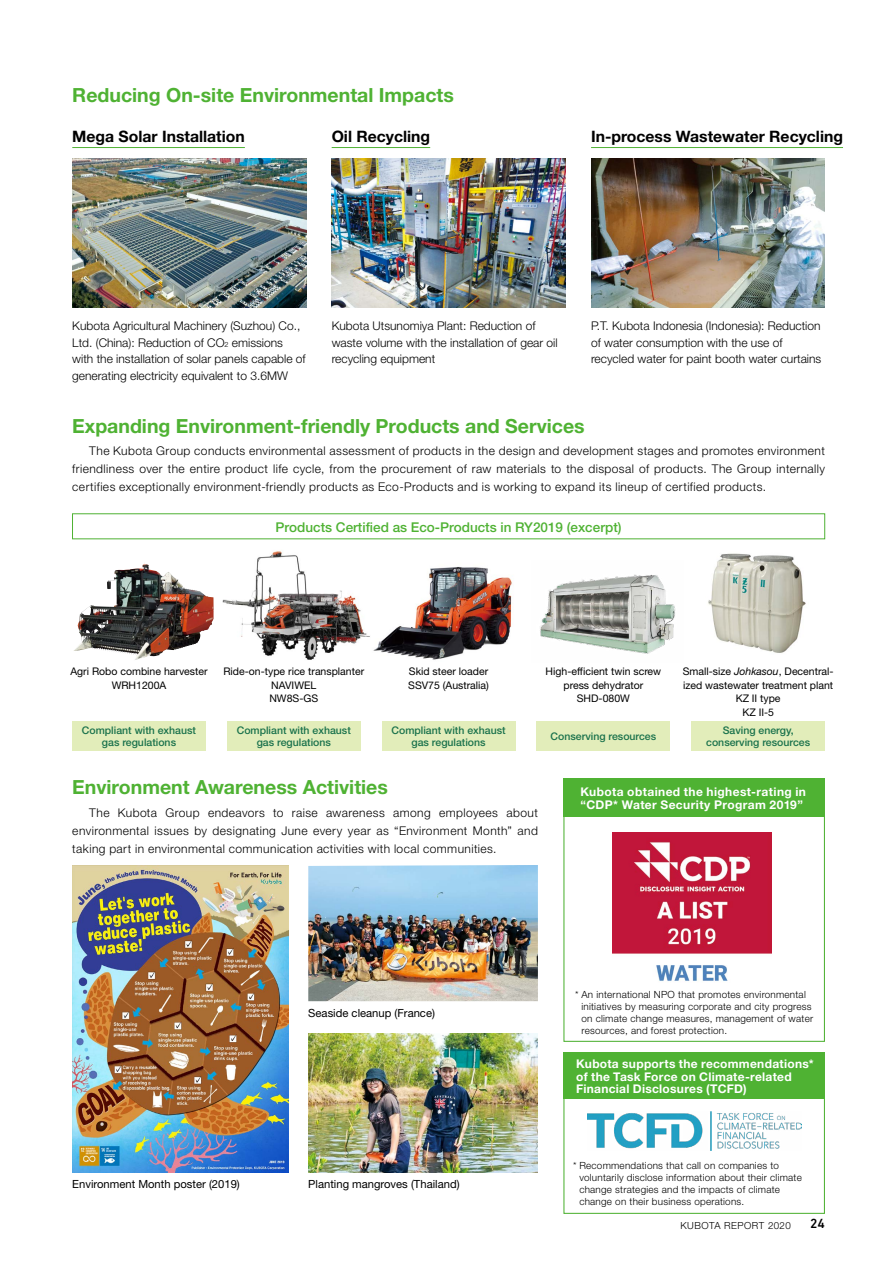
<style>
.page{position:relative;width:893px;height:1263px;background:#fff}
.page>*{position:absolute;margin:0;border:0;box-sizing:border-box;transform-origin:0 0}
.t1{font:700 19.5px "Helvetica Neue LT Std";color:#4fb233}
.t2{font:700 15.75px "Helvetica Neue LT Std";color:#000}
.t3{font:500 13.5px "Helvetica Neue LT Std";color:#4fb233}
.t4{font:500 13.5px "DIN Next LT Pro";color:#000}
.t5{font:300 12px/16.5px "Helvetica Neue LT Std";color:#000}
.t6{font:700 12px/12.8px "Helvetica Neue LT Std";letter-spacing:.025em;color:#fff}
.t7{font:11.25px "Helvetica Neue LT Std";color:#000}
.t8{font:10.5px/13.5px "Helvetica Neue LT Std";color:#000;text-align:center}
.t9{font:500 10.5px/11.2px "Helvetica Neue LT Std";color:#1a724c;text-align:center}
.t10{font:300 9.9px/12px "Helvetica Neue LT Std";letter-spacing:.025em;color:#000}
.t11{font:300 9.75px "Helvetica Neue LT Std";letter-spacing:.05em;color:#000}
.s1{font-size:7.2px}
.s2{font-style:italic}
</style>
<div class="page">
<img style="left:91px;top:563px;width:54px;height:44px">
<img style="left:377px;top:567px;width:135px;height:93px">
<div style="left:563px;top:1056px;width:262px;height:158px;border:1px solid #4fb233"></div>
<div style="left:563px;top:778px;width:262px;height:264px;border:1px solid #4fb233"></div>
<img style="left:72px;top:866px;width:217px;height:306px">
<img style="left:591px;top:159px;width:234px;height:148px">
<img style="left:332px;top:159px;width:234px;height:148px">
<img style="left:72px;top:159px;width:234px;height:148px">
<img style="left:209px;top:551px;width:168px;height:109px">
<img style="left:540px;top:574px;width:136px;height:80px">
<img style="left:708px;top:553px;width:98px;height:100px">
<hr style="left:72px;top:147px;width:173px;height:1px;background:#4fb233">
<hr style="left:332px;top:147px;width:98px;height:1px;background:#4fb233">
<hr style="left:591px;top:147px;width:252px;height:1px;background:#4fb233">
<div style="left:72px;top:513px;width:753px;height:26px;border:1px solid #4fb233"></div>
<div style="left:72px;top:721px;width:134px;height:29px;background:#e2edba"></div>
<div style="left:691px;top:721px;width:134px;height:29px;background:#e2edba"></div>
<div style="left:537px;top:721px;width:133px;height:29px;background:#e2edba"></div>
<div style="left:227px;top:721px;width:134px;height:29px;background:#e2edba"></div>
<div style="left:382px;top:721px;width:133px;height:29px;background:#e2edba"></div>
<img style="left:308px;top:865px;width:230px;height:136px">
<img style="left:308px;top:1034px;width:230px;height:138px">
<div style="left:563px;top:778px;width:262px;height:38px;background:#4fb233"></div>
<div style="left:563px;top:1052px;width:262px;height:47px;background:#4fb233"></div>
<img style="left:587px;top:1111px;width:214px;height:40px">
<img style="left:612px;top:832px;width:160px;height:150px">
<h1 class="t1" style="left:72px;top:83px;width:383px">Reducing On-site Environmental Impacts</h1>
<h2 class="t2" style="left:72px;top:126px;width:174px">Mega Solar Installation</h2>
<h2 class="t2" style="left:332px;top:126px;width:100px">Oil Recycling</h2>
<h2 class="t2" style="left:591px;top:126px;width:253px">In-process Wastewater Recycling</h2>
<p class="t5" style="left:72px;top:318px;width:235px">Kubota Agricultural Machinery (Suzhou) Co., Ltd. (China): Reduction of CO<span class="s1">2</span> emissions with the installation of solar panels capable of generating electricity equivalent to 3.6MW</p>
<p class="t5" style="left:332px;top:318px;width:228px">Kubota Utsunomiya Plant: Reduction of waste volume with the installation of gear oil recycling equipment</p>
<p class="t5" style="left:591px;top:318px;width:232px">P.T. Kubota Indonesia (Indonesia): Reduction of water consumption with the use of recycled water for paint booth water curtains</p>
<h1 class="t1" style="left:72px;top:414px;width:514px">Expanding Environment-friendly Products and Services</h1>
<p class="t5" style="left:72px;top:442px;width:754px;line-height:18px;text-align:justify;text-indent:17px">The Kubota Group conducts environmental assessment of products in the design and development stages and promotes environment friendliness over the entire product life cycle, from the procurement of raw materials to the disposal of products. The Group internally certifies exceptionally environment-friendly products as Eco-Products and is working to expand its lineup of certified products.</p>
<p class="t3" style="left:276px;top:519px;width:347px">Products Certified as Eco-Products in RY2019 (excerpt)</p>
<p class="t8" style="left:546px;top:664px;width:117px">High-efficient twin screw press dehydrator<br>SHD-080W</p>
<p class="t8" style="left:683px;top:664px;width:152px">Small-size <span class="s2">Johkasou</span>, Decentral&shy;ized wastewater treatment plant<br>KZ II type<br>KZ II-5</p>
<p class="t8" style="left:70px;top:664px;width:139px">Agri Robo combine harvester<br>WRH1200A</p>
<p class="t8" style="left:223px;top:664px;width:142px">Ride-on-type rice transplanter<br>NAVIWEL<br>NW8S-GS</p>
<p class="t8" style="left:408px;top:664px;width:82px;text-align:left">Skid steer loader<br>SSV75 (Australia)</p>
<p class="t9" style="left:82px;top:725px;width:116px">Compliant with exhaust gas regulations</p>
<p class="t9" style="left:706px;top:725px;width:105px">Saving energy, conserving resources</p>
<p class="t9" style="left:237px;top:725px;width:116px">Compliant with exhaust gas regulations</p>
<p class="t9" style="left:392px;top:725px;width:116px">Compliant with exhaust gas regulations</p>
<p class="t9" style="left:551px;top:730px;width:107px">Conserving resources</p>
<h1 class="t1" style="left:72px;top:775px;width:317px">Environment Awareness Activities</h1>
<p class="t5" style="left:72px;top:803px;width:467px;line-height:18px;text-align:justify;text-indent:17px">The Kubota Group endeavors to raise awareness among employees about environmental issues by designating June every year as “Environment Month” and taking part in environmental communication activities with local communities.</p>
<p class="t6" style="left:580px;top:785px;width:227px">Kubota obtained the highest-rating in “CDP* Water Security Program 2019”</p>
<p class="t7" style="left:72px;top:1177px;width:169px">Environment Month poster (2019)</p>
<p class="t7" style="left:308px;top:1006px;width:128px">Seaside cleanup (France)</p>
<p class="t7" style="left:308px;top:1177px;width:153px">Planting mangroves (Thailand)</p>
<p class="t10" style="left:581px;top:988px;width:233px;text-indent:-6px">* An international NPO that promotes environmental initiatives by measuring corporate and city progress on climate change measures, management of water resources, and forest protection.</p>
<p class="t6" style="left:576px;top:1057px;width:239px">Kubota supports the recommendations* of the Task Force on Climate-related<br>Financial Disclosures (TCFD)</p>
<p class="t10" style="left:579px;top:1159px;width:224px;text-indent:-6px">* Recommendations that call on companies to voluntarily disclose information about their climate change strategies and the impacts of climate change on their business operations.</p>
<p class="t11" style="left:680px;top:1219px;width:112px">KUBOTA REPORT 2020</p>
<p class="t4" style="left:810px;top:1216px;width:16px">24</p>
</div>
